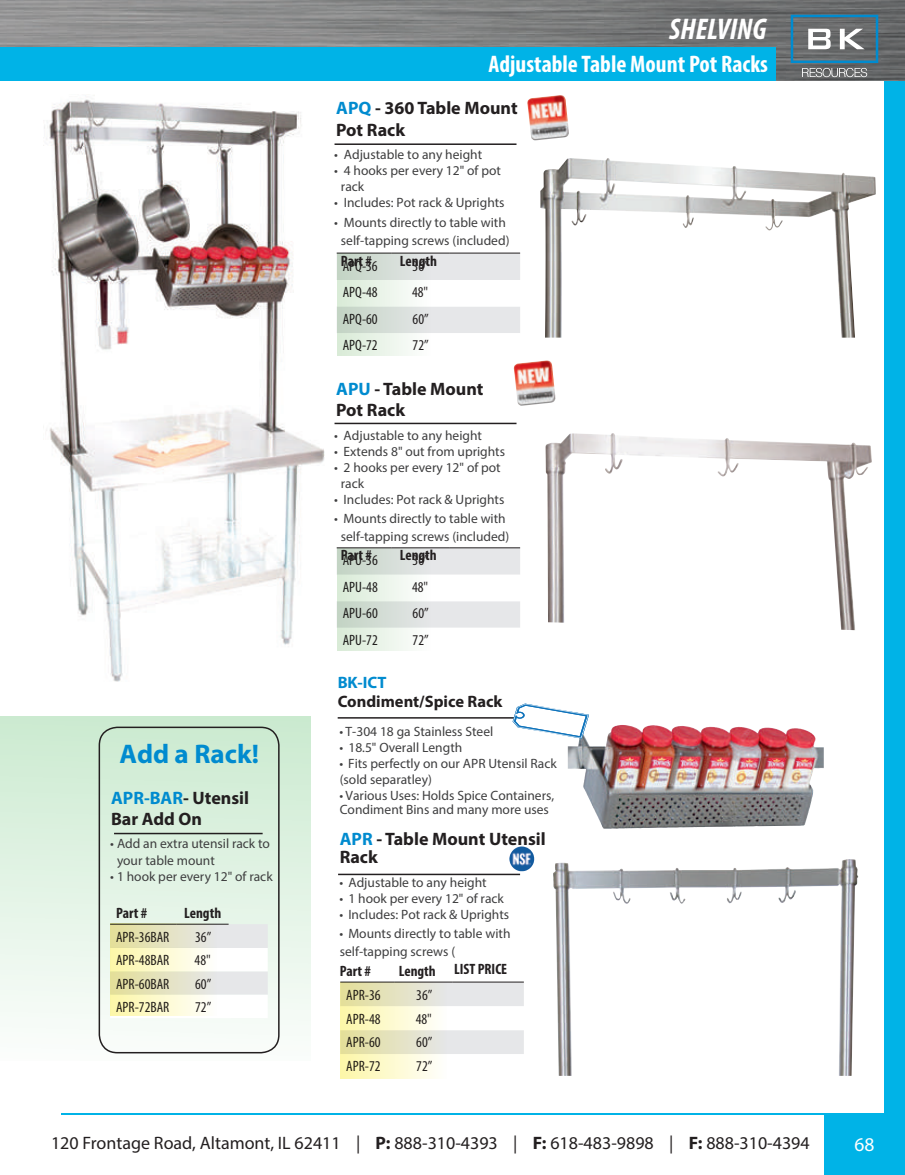
<style>
.page{position:relative;width:905px;height:1175px;background:#fff}
.page>*{position:absolute;margin:0;border:0;box-sizing:border-box;transform-origin:0 0}
.t1{font:italic 700 condensed 30px "Myriad Pro";color:#fff}
.t2{font:700 27px "Myriad Pro";color:#008bcf}
.t3{font:700 condensed 24px "Myriad Pro";color:#fff}
.t4{font:19.5px "Myriad Pro";color:#fff}
.t5{font:700 18px/21.6px "Myriad Pro";color:#231f20}
.t6{font:18px "Myriad Pro";color:#231f20}
.t7{font:700 16.5px "Myriad Pro";color:#231f20}
.t8{font:700 16.5px "Myriad Pro";color:#008bcf}
.t9{font:condensed 15px "Myriad Pro";color:#231f20}
.t10{font:700 condensed 15px "Myriad Pro";color:#231f20}
.t11{font:13.5px/16.2px "Myriad Pro";color:#3e3e3f}
.s1{color:#008bcf}
.s2{font-weight:700}
</style>
<div class="page">
<div style="left:0;top:716px;width:310px;height:344px;background:linear-gradient(to bottom,#cae9cf,#fafcfa)"></div>
<hr style="left:338px;top:873px;width:182px;height:2px;background:#231f20">
<hr style="left:334px;top:143px;width:182px;height:2px;background:#231f20">
<hr style="left:334px;top:423px;width:182px;height:1px;background:#231f20">
<hr style="left:114px;top:832px;width:148px;height:2px;background:#231f20">
<svg style="left:447px;top:982px;width:77px;height:72px"></svg>
<hr style="left:340px;top:981px;width:55px;height:1px;background:#231f20">
<hr style="left:395px;top:981px;width:58px;height:1px;background:#231f20">
<hr style="left:453px;top:981px;width:71px;height:1px;background:#231f20">
<svg style="left:430px;top:254px;width:90px;height:79px"></svg>
<hr style="left:391px;top:253px;width:58px;height:1px;background:#231f20">
<hr style="left:449px;top:253px;width:71px;height:1px;background:#231f20">
<svg style="left:430px;top:548px;width:90px;height:80px"></svg>
<hr style="left:337px;top:547px;width:54px;height:1px;background:#231f20">
<hr style="left:391px;top:547px;width:58px;height:1px;background:#231f20">
<hr style="left:449px;top:547px;width:71px;height:1px;background:#231f20">
<svg style="left:110px;top:924px;width:158px;height:94px"></svg>
<hr style="left:177px;top:923px;width:51px;height:1px;background:#231f20">
<img style="left:527px;top:95px;width:42px;height:45px">
<img style="left:513px;top:360px;width:43px;height:46px">
<div style="left:340px;top:982px;width:107px;height:96px;background:linear-gradient(to right,#f1eba0,#f2f3f3)"></div>
<div style="left:110px;top:923px;width:107px;height:92px;background:linear-gradient(to right,#f0ea9f,#f1f2f2)"></div>
<img style="left:509px;top:846px;width:25px;height:25px">
<img style="left:592px;top:725px;width:231px;height:104px">
<img style="left:568px;top:726px;width:48px;height:79px">
<div style="left:99px;top:726px;width:180px;height:327px;border:2px solid #231f20;border-radius:18px"></div>
<div style="left:337px;top:253px;width:93px;height:103px;background:linear-gradient(to right,#cddfcd,#f1f2f2)"></div>
<div style="left:337px;top:548px;width:93px;height:103px;background:linear-gradient(to right,#cddfcd,#f1f2f2)"></div>
<hr style="left:338px;top:717px;width:189px;height:1px;background:#231f20">
<svg style="left:512px;top:703px;width:77px;height:35px"></svg>
<img style="left:44px;top:95px;width:280px;height:586px">
<img style="left:553px;top:862px;width:288px;height:213px">
<img style="left:540px;top:158px;width:335px;height:180px">
<img style="left:545px;top:433px;width:327px;height:197px">
<div style="left:0;top:1113px;width:904px;height:61px;background:#00b3e7"></div>
<div style="left:0;top:1115px;width:824px;height:59px;background:#fff"></div>
<div style="left:0;top:1112px;width:60px;height:55px;background:#fff"></div>
<img style="left:0;top:0;width:904px;height:81px">
<div style="left:884px;top:67px;width:20px;height:1046px;background:#00b3e7"></div>
<div style="left:0;top:47px;width:776px;height:34px;background:#00b3e7"></div>
<svg style="left:790px;top:15px;width:88px;height:62px;background:#708089"></svg>
<h1 class="t1" style="left:669px;top:10px;width:99px">SHELVING</h1>
<h3 class="t3" style="left:488px;top:49px;width:281px">Adjustable Table Mount Pot Racks</h3>
<h3 class="t5" style="left:336px;top:97px;width:183px"><span class="s1">APQ</span> - 360 Table Mount<br>Pot Rack</h3>
<p class="t11" style="left:334px;top:146px;width:149px">• Adjustable to any height</p>
<p class="t11" style="left:341px;top:162px;width:161px;text-indent:-7px">• 4 hooks per every 12" of pot rack</p>
<p class="t11" style="left:334px;top:195px;width:172px">• Includes: Pot rack &amp; Uprights</p>
<p class="t11" style="left:334px;top:213px;width:177px;line-height:18.8px;text-align:center">• Mounts directly to table with self-tapping screws (included)</p>
<p class="t10" style="left:341px;top:251px;width:33px">Part #</p>
<p class="t10" style="left:400px;top:251px;width:39px">Length</p>
<p class="t9" style="left:343px;top:257px;width:37px">APQ-36</p>
<p class="t9" style="left:412px;top:257px;width:18px">36”</p>
<p class="t9" style="left:343px;top:283px;width:37px">APQ-48</p>
<p class="t9" style="left:412px;top:283px;width:18px">48"</p>
<p class="t9" style="left:343px;top:310px;width:37px">APQ-60</p>
<p class="t9" style="left:412px;top:310px;width:18px">60”</p>
<p class="t9" style="left:343px;top:336px;width:37px">APQ-72</p>
<p class="t9" style="left:412px;top:336px;width:18px">72”</p>
<h3 class="t5" style="left:336px;top:377px;width:149px"><span class="s1">APU</span> - Table Mount<br>Pot Rack</h3>
<h2 class="t2" style="left:120px;top:736px;width:141px">Add a Rack!</h2>
<h3 class="t5" style="left:111px;top:786px;width:139px"><span class="s1">APR-BAR</span>- Utensil<br>Bar Add On</h3>
<p class="t11" style="left:117px;top:835px;width:154px;text-indent:-7px">• Add an extra utensil rack to your table mount</p>
<p class="t11" style="left:110px;top:868px;width:164px">• 1 hook per every 12" of rack</p>
<p class="t10" style="left:116px;top:903px;width:33px">Part #</p>
<p class="t10" style="left:184px;top:903px;width:39px">Length</p>
<p class="t9" style="left:116px;top:927px;width:55px">APR-36BAR</p>
<p class="t9" style="left:195px;top:927px;width:18px">36”</p>
<p class="t9" style="left:116px;top:951px;width:55px">APR-48BAR</p>
<p class="t9" style="left:194px;top:951px;width:18px">48"</p>
<p class="t9" style="left:116px;top:974px;width:55px">APR-60BAR</p>
<p class="t9" style="left:195px;top:974px;width:18px">60”</p>
<p class="t9" style="left:116px;top:998px;width:55px">APR-72BAR</p>
<p class="t9" style="left:195px;top:998px;width:18px">72”</p>
<p class="t11" style="left:334px;top:426px;width:149px">• Adjustable to any height</p>
<p class="t11" style="left:334px;top:443px;width:172px">• Extends 8" out from uprights</p>
<p class="t11" style="left:341px;top:459px;width:161px;text-indent:-7px">• 2 hooks per every 12" of pot rack</p>
<p class="t11" style="left:334px;top:491px;width:172px">• Includes: Pot rack &amp; Uprights</p>
<p class="t11" style="left:334px;top:509px;width:177px;line-height:17.9px;text-align:center">• Mounts directly to table with self-tapping screws (included)</p>
<p class="t10" style="left:341px;top:545px;width:33px">Part #</p>
<p class="t10" style="left:399px;top:545px;width:39px">Length</p>
<p class="t9" style="left:343px;top:551px;width:37px">APU-36</p>
<p class="t9" style="left:412px;top:551px;width:18px">36”</p>
<p class="t9" style="left:343px;top:578px;width:37px">APU-48</p>
<p class="t9" style="left:412px;top:578px;width:18px">48"</p>
<p class="t9" style="left:343px;top:604px;width:37px">APU-60</p>
<p class="t9" style="left:412px;top:604px;width:18px">60”</p>
<p class="t9" style="left:343px;top:631px;width:37px">APU-72</p>
<p class="t9" style="left:412px;top:631px;width:18px">72”</p>
<p class="t8" style="left:338px;top:671px;width:50px">BK-ICT</p>
<p class="t7" style="left:338px;top:691px;width:166px">Condiment/Spice Rack</p>
<p class="t11" style="left:339px;top:723px;width:155px">• T-304 18 ga Stainless Steel</p>
<p class="t11" style="left:339px;top:739px;width:124px">• 18 .5" Overall Length</p>
<p class="t11" style="left:339px;top:755px;width:219px">• Fits perfectly on our APR Utensil Rack (sold separatley)</p>
<p class="t11" style="left:339px;top:789px;width:216px;line-height:13.6px">• Various Uses: Holds Spice Containers,<br>Condiment Bins and many more uses</p>
<h3 class="t5" style="left:340px;top:829px;width:207px;line-height:18.1px"><span class="s1">APR</span> - Table Mount Utensil<br>Rack</h3>
<p class="t11" style="left:339px;top:873px;width:149px">• Adjustable to any height</p>
<p class="t11" style="left:339px;top:890px;width:166px">• 1 hook per every 12" of rack</p>
<p class="t11" style="left:339px;top:906px;width:171px">• Includes: Pot rack &amp; Uprights</p>
<p class="t11" style="left:339px;top:923px;width:172px;line-height:18.8px">• Mounts directly to table with self-tapping screws (</p>
<p class="t10" style="left:340px;top:961px;width:33px">Part #</p>
<p class="t10" style="left:399px;top:959px;width:110px">Length LIST PRICE</p>
<p class="t9" style="left:346px;top:985px;width:36px">APR-36</p>
<p class="t9" style="left:416px;top:985px;width:18px">36”</p>
<p class="t9" style="left:346px;top:1009px;width:36px">APR-48</p>
<p class="t9" style="left:416px;top:1009px;width:18px">48"</p>
<p class="t9" style="left:346px;top:1033px;width:36px">APR-60</p>
<p class="t9" style="left:416px;top:1033px;width:18px">60”</p>
<p class="t9" style="left:346px;top:1057px;width:36px">APR-72</p>
<p class="t9" style="left:416px;top:1057px;width:18px">72”</p>
<h3 class="t6" style="left:51px;top:1131px;width:760px">120 Frontage Road, Altamont, IL 62411 | <span class="s2">P:</span> 888-310-4393 | <span class="s2">F:</span> 618-483-9898 | <span class="s2">F:</span> 888-310-4394</h3>
<h3 class="t4" style="left:854px;top:1132px;width:22px">68</h3>
</div>
